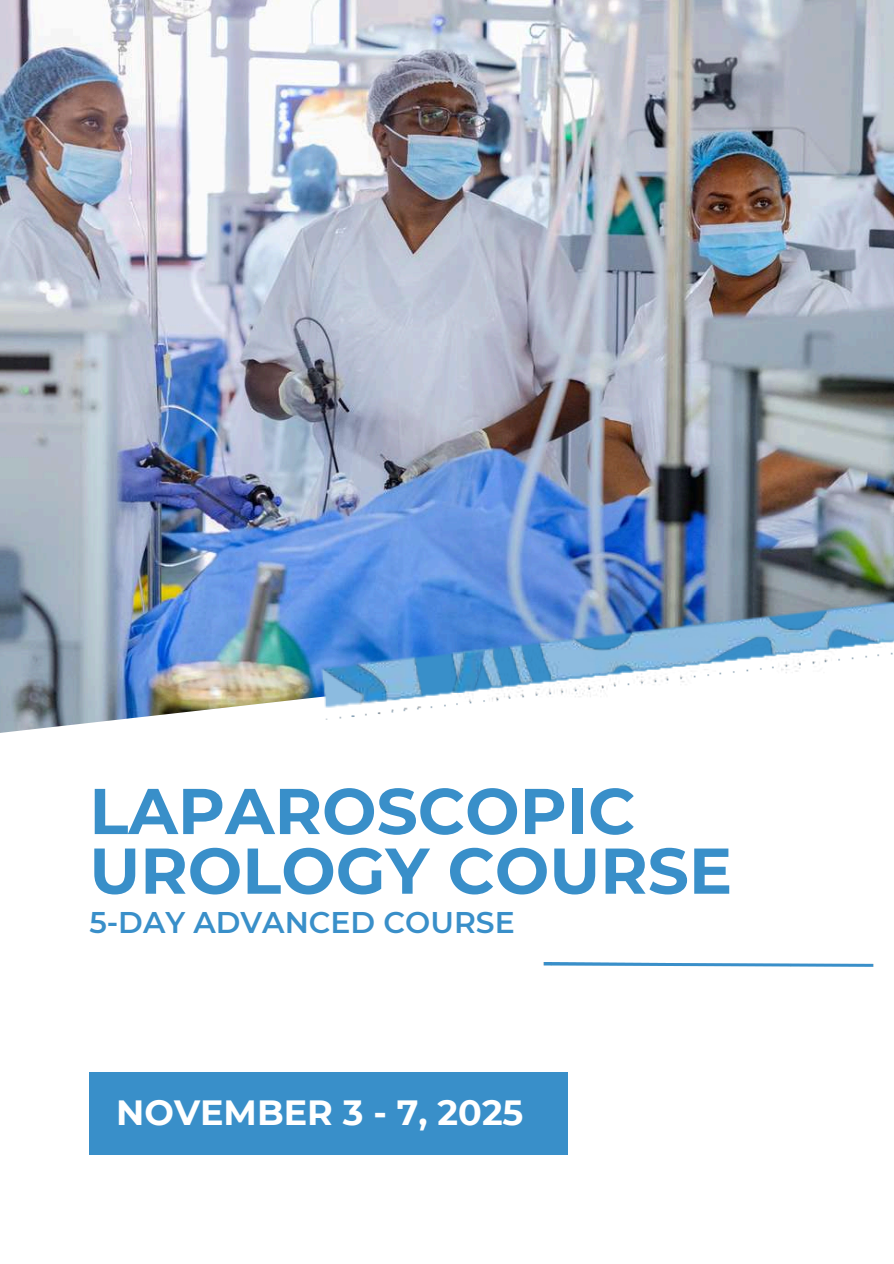
<style>
.page{position:relative;width:894px;height:1264px;background:#fff}
.page>*{position:absolute;margin:0;border:0;box-sizing:border-box;transform-origin:0 0}
.t1{font:700 64.5px/59.7px "Montserrat";color:#398fc9}
.t2{font:700 34.95px "Montserrat";color:#fff}
.t3{font:600 29.85px "Montserrat";color:#398fc9}
</style>
<div class="page">
<img style="left:0;top:0;width:893px;height:733px">
<img style="left:543px;top:962px;width:331px;height:4px">
<img style="left:375px;top:602px;width:518px;height:111px">
<img style="left:452px;top:602px;width:441px;height:100px">
<img style="left:352px;top:656px;width:71px;height:55px">
<img style="left:309px;top:666px;width:54px;height:53px">
<img style="left:321px;top:663px;width:66px;height:53px">
<img style="left:452px;top:648px;width:32px;height:44px">
<div style="left:89px;top:1072px;width:478px;height:82px;background:#398fc9"></div>
<p class="t1" style="left:89px;top:781px;width:644px">LAPAROSCOPIC<br>UROLOGY COURSE</p>
<p class="t3" style="left:89px;top:904px;width:427px">5-DAY ADVANCED COURSE</p>
<p class="t2" style="left:116px;top:1090px;width:408px">NOVEMBER 3 - 7, 2025</p>
</div>
